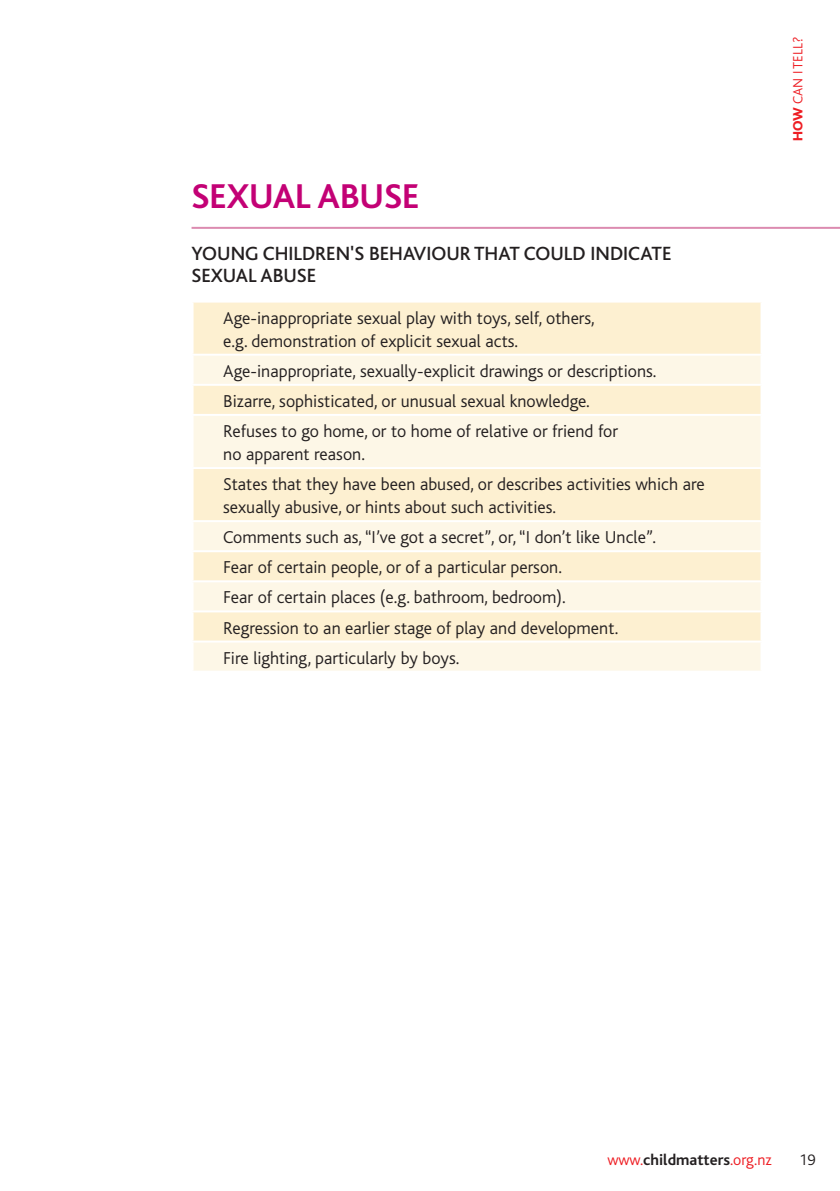
<style>
.page{position:relative;width:840px;height:1191px;background:#fff}
.page>*{position:absolute;margin:0;border:0;box-sizing:border-box;transform-origin:0 0}
.Heading_Medium{font:700 36px "Bliss CE";color:#c30175}
.Body_Copy_Sub_Headin{font:500 20px/22.4px "Bliss CE";color:#231f20}
.Body_Text_Table{font:300 18px/23px "Bliss CE";color:#231f20}
.t1{font:700 16px "Bliss CE";color:#231f20}
.t2{font:300 16px "Bliss CE";color:#231f20}
.t3{font:300 14px "Bliss CE";color:#ee1d23}
.s1{font-weight:800}
.s2{font-weight:300;color:#ee1d23}
</style>
<div class="page">
<hr style="left:191px;top:227px;width:648px;height:2px;background:#dc8bb0">
<div style="left:193px;top:302px;width:567px;height:52px;background:#fdf0d1"></div>
<svg style="left:193px;top:356px;width:567px;height:314px;background:#fdf4dd"></svg>
<hr style="left:191px;top:384px;width:571px;height:2px;background:#fff">
<hr style="left:191px;top:414px;width:571px;height:2px;background:#fff">
<hr style="left:191px;top:467px;width:571px;height:2px;background:#fff">
<hr style="left:191px;top:520px;width:571px;height:2px;background:#fff">
<hr style="left:191px;top:550px;width:571px;height:2px;background:#fff">
<hr style="left:191px;top:580px;width:571px;height:2px;background:#fff">
<hr style="left:191px;top:610px;width:571px;height:2px;background:#fff">
<hr style="left:191px;top:640px;width:571px;height:2px;background:#fff">
<p class="Heading_Medium" style="left:191px;top:177px;width:229px">SEXUAL ABUSE</p>
<p class="Body_Copy_Sub_Headin" style="left:191px;top:242px;width:481px">YOUNG CHILDREN'S BEHAVIOUR THAT COULD INDICATE<br>SEXUAL ABUSE</p>
<p class="Body_Text_Table" style="left:223px;top:306px;width:373px">Age-inappropriate sexual play with toys, self, others, e.g. demonstration of explicit sexual acts.</p>
<p class="Body_Text_Table" style="left:223px;top:360px;width:434px">Age-inappropriate, sexually-explicit drawings or descriptions.</p>
<p class="Body_Text_Table" style="left:223px;top:390px;width:368px">Bizarre, sophisticated, or unusual sexual knowledge.</p>
<p class="Body_Text_Table" style="left:223px;top:420px;width:396px">Refuses to go home, or to home of relative or friend for no apparent reason.</p>
<p class="Body_Text_Table" style="left:223px;top:473px;width:483px">States that they have been abused, or describes activities which are sexually abusive, or hints about such activities.</p>
<p class="Body_Text_Table" style="left:223px;top:526px;width:434px">Comments such as, “I’ve got a secret”, or, “I don’t like Uncle”.</p>
<p class="Body_Text_Table" style="left:223px;top:556px;width:340px">Fear of certain people, or of a particular person.</p>
<p class="Body_Text_Table" style="left:223px;top:586px;width:343px">Fear of certain places (e.g. bathroom, bedroom).</p>
<p class="Body_Text_Table" style="left:223px;top:616px;width:396px">Regression to an earlier stage of play and development.</p>
<p class="Body_Text_Table" style="left:223px;top:646px;width:237px">Fire lighting, particularly by boys.</p>
<p class="t3" style="left:790px;top:141px;width:106px;rotate:-90deg"><span class="s1">HOW</span> CAN I TELL?</p>
<p class="t1" style="left:607px;top:1151px;width:166px"><span class="s2">www.</span>childmatters<span class="s2">.org.nz</span></p>
<p class="t2" style="left:798px;top:1151px;width:18px">19</p>
</div>
